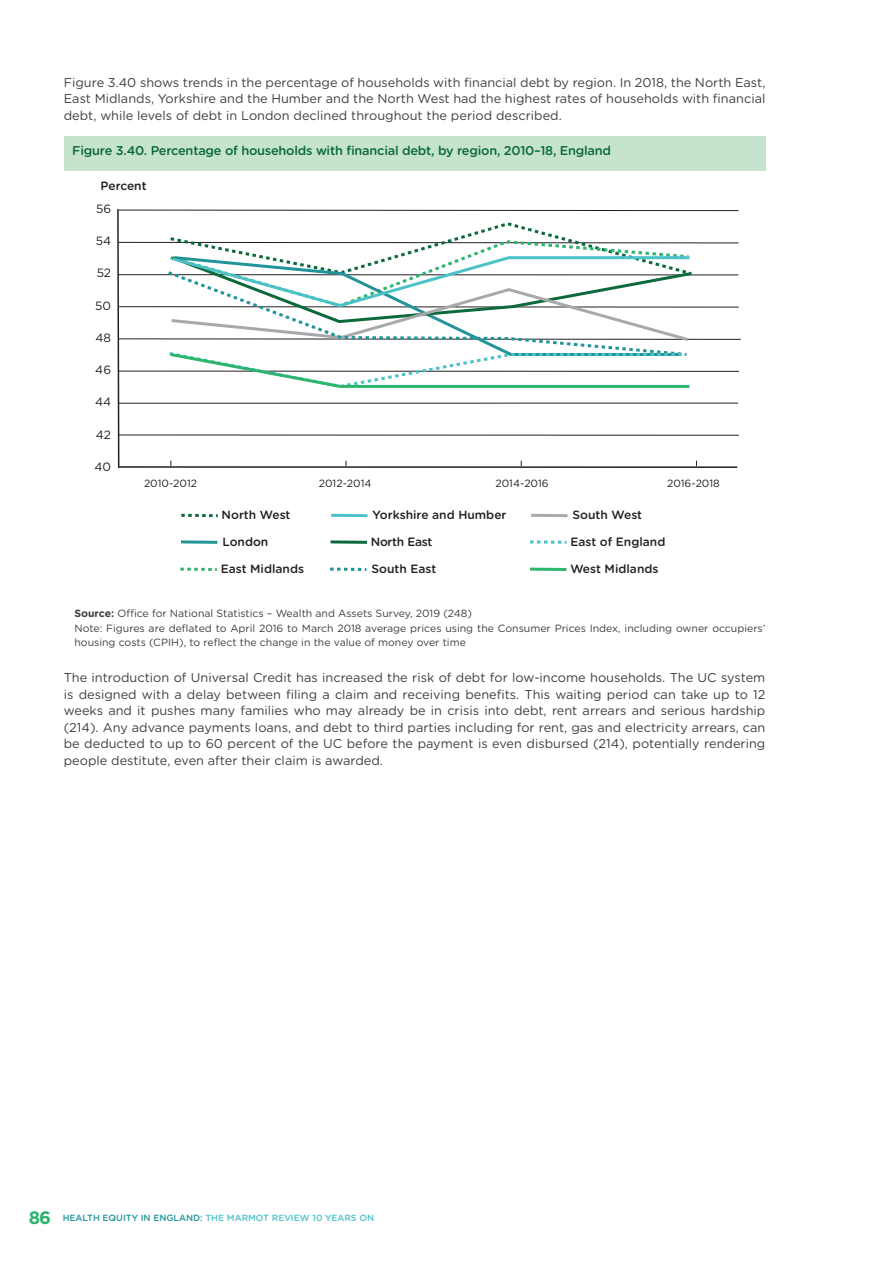
<style>
.page{position:relative;width:893px;height:1263px;background:#fff}
.page>*{position:absolute;margin:0;border:0;box-sizing:border-box;transform-origin:0 0}
.text{font:12.75px/16.5px "Gotham Rounded";color:#3e3e3f;text-align:justify}
.text-2{font:500 12.75px "Gotham Rounded";letter-spacing:-.015em;color:#0b693a}
.t1{font:500 12px "Gotham Rounded";color:#231f20}
.t2{font:12px "Gotham Rounded";color:#231f20}
.t3{font:500 12px "Gotham Rounded";letter-spacing:-.025em;color:#231f20}
.Source_text{font:10.5px/13.5px "Gotham Rounded";color:#3e3e3f}
.t4{font:10.5px "Gotham Rounded";color:#231f20}
.t5{font:500 9px "Gotham Rounded";color:#4cc2c8}
.s1{font-weight:700}
.s2{font-weight:700;font-size:18px;color:#2db56f}
.s3{color:#229499}
</style>
<div class="page">
<div style="left:64px;top:136px;width:701px;height:34px;background:#c6e4cd"></div>
<svg style="left:331px;top:540px;width:36px;height:4px"></svg>
<hr style="left:331px;top:514px;width:37px;height:3px;background:#4cc2c8">
<svg style="left:180px;top:568px;width:37px;height:3px"></svg>
<svg style="left:181px;top:540px;width:36px;height:4px"></svg>
<svg style="left:330px;top:568px;width:36px;height:3px"></svg>
<hr style="left:531px;top:514px;width:37px;height:3px;background:#a8a9ad">
<hr style="left:530px;top:568px;width:36px;height:3px;background:#2db56f">
<svg style="left:181px;top:514px;width:37px;height:3px"></svg>
<svg style="left:530px;top:540px;width:36px;height:4px"></svg>
<svg style="left:117px;top:209px;width:624px;height:259px"></svg>
<p class="text" style="left:64px;top:73px;width:703px">Figure 3.40 shows trends in the percentage of households with financial debt by region. In 2018, the North East, East Midlands, Yorkshire and the Humber and the North West had the highest rates of households with financial debt, while levels of debt in London declined throughout the period described.</p>
<p class="text-2" style="left:72px;top:141px;width:540px">Figure 3.40. Percentage of households with financial debt, by region, 2010–18, England</p>
<p class="t1" style="left:100px;top:177px;width:48px">Percent</p>
<p class="t2" style="left:96px;top:200px;width:17px">56</p>
<p class="t2" style="left:96px;top:233px;width:17px">54</p>
<p class="t2" style="left:97px;top:265px;width:16px">52</p>
<p class="t2" style="left:95px;top:297px;width:17px">50</p>
<p class="t2" style="left:95px;top:329px;width:17px">48</p>
<p class="t2" style="left:95px;top:362px;width:17px">46</p>
<p class="t2" style="left:95px;top:394px;width:18px">44</p>
<p class="t2" style="left:96px;top:426px;width:17px">42</p>
<p class="t2" style="left:94px;top:458px;width:18px">40</p>
<p class="t4" style="left:144px;top:476px;width:55px">2010-2012</p>
<p class="t4" style="left:319px;top:476px;width:54px">2012-2014</p>
<p class="t4" style="left:495px;top:476px;width:55px">2014-2016</p>
<p class="t4" style="left:667px;top:476px;width:54px">2016-2018</p>
<p class="t1" style="left:222px;top:506px;width:70px">North West</p>
<p class="t1" style="left:373px;top:506px;width:136px">Yorkshire and Humber</p>
<p class="t1" style="left:573px;top:506px;width:71px">South West</p>
<p class="t1" style="left:222px;top:533px;width:48px">London</p>
<p class="t3" style="left:371px;top:533px;width:63px">North East</p>
<p class="t1" style="left:570px;top:533px;width:97px">East of England</p>
<p class="t1" style="left:221px;top:560px;width:85px">East Midlands</p>
<p class="t1" style="left:371px;top:560px;width:66px">South East</p>
<p class="t1" style="left:570px;top:560px;width:90px">West Midlands</p>
<p class="Source_text" style="left:74px;top:605px;width:399px"><span class="s1">Source:</span> Office for National Statistics – Wealth and Assets Survey, 2019 (248)</p>
<p class="Source_text" style="left:74px;top:621px;width:692px">Note: Figures are deflated to April 2016 to March 2018 average prices using the Consumer Prices Index, including owner occupiers’ housing costs (CPIH), to reflect the change in the value of money over time</p>
<p class="text" style="left:64px;top:669px;width:703px">The introduction of Universal Credit has increased the risk of debt for low-income households. The UC system is designed with a delay between filing a claim and receiving benefits. This waiting period can take up to 12 weeks and it pushes many families who may already be in crisis into debt, rent arrears and serious hardship (214). Any advance payments loans, and debt to third parties including for rent, gas and electricity arrears, can be deducted to up to 60 percent of the UC before the payment is even disbursed (214), potentially rendering people destitute, even after their claim is awarded.</p>
<p class="t5" style="left:29px;top:1212px;width:347px"><span class="s2">86</span> <span class="s3">HEALTH EQUITY IN ENGLAND:</span> THE MARMOT REVIEW 10 YEARS ON</p>
</div>
